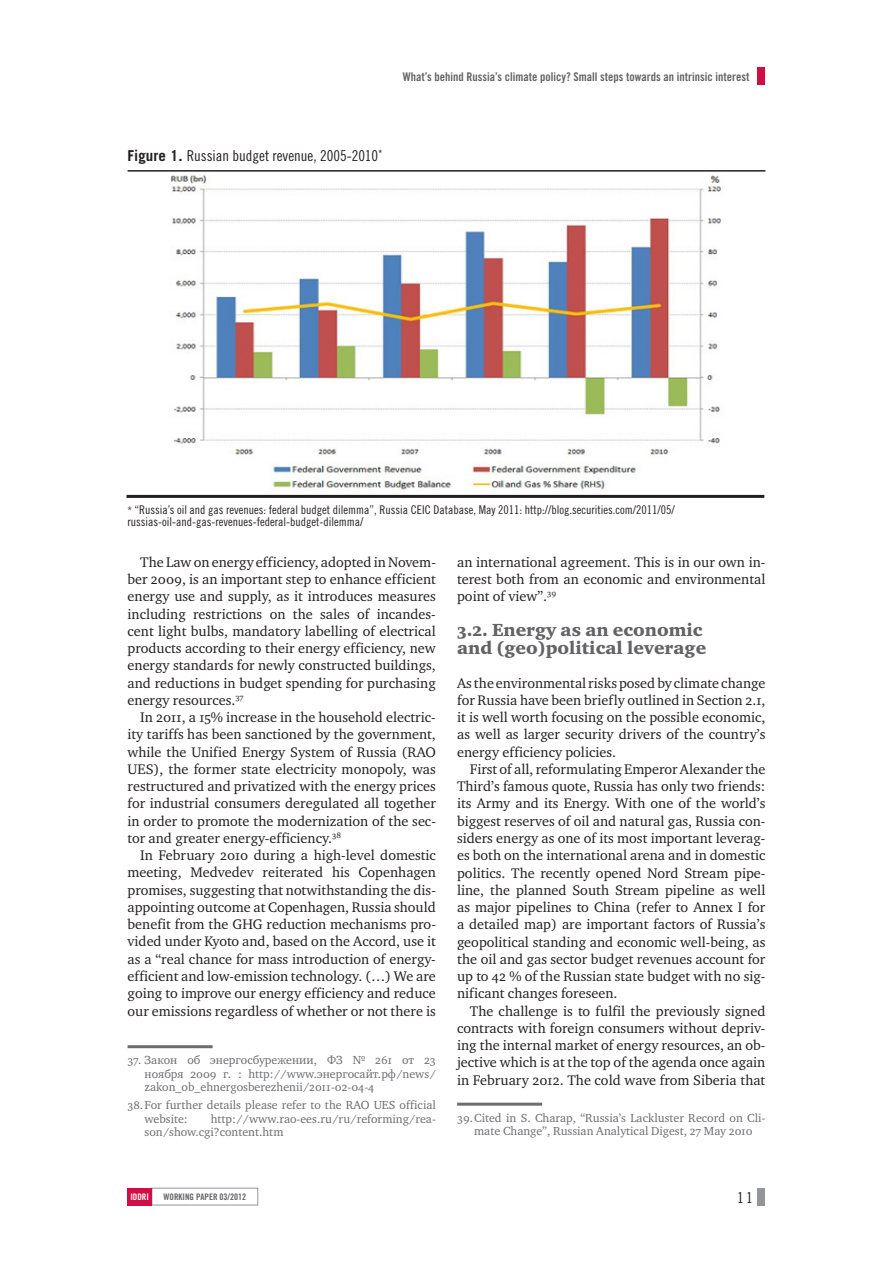
<style>
.page{position:relative;width:893px;height:1263px;background:#fff}
.page>*{position:absolute;margin:0;border:0;box-sizing:border-box;transform-origin:0 0}
.t1{font:18px/18px "Charter ITC Black";color:#636366}
.t2{font:15px "Trade Gothic Cond Eighteen";color:#231f20}
.t3{font:14.25px/17.2px "Charter ITC";color:#231f20;text-align:justify}
.t4{font:12px/13.5px "Charter ITC";color:#6c6d70}
.t5{font:12px/12px "Trade Gothic Cond Eighteen";color:#231f20}
.t6{font:12px "Trade Gothic Bold Cond Twenty";color:#636366}
.t7{font:9px "Trade Gothic Bold Cond Twenty";color:#636366}
.t8{font:9px "Trade Gothic Bold Cond Twenty";color:#fff}
.s1{font-family:"Trade Gothic";font-weight:700}
.s2{font-size:10.5px}
</style>
<div class="page">
<div style="left:757px;top:68px;width:8px;height:17px;background:#d20d44"></div>
<div style="left:152px;top:1188px;width:106px;height:17px;border:1px solid #939598"></div>
<div style="left:128px;top:1188px;width:24px;height:17px;background:#d20d44"></div>
<div style="left:757px;top:1188px;width:8px;height:17px;background:#939598"></div>
<hr style="left:128px;top:1045px;width:85px;height:3px;background:#6c6d70">
<hr style="left:457px;top:1103px;width:85px;height:3px;background:#6c6d70">
<img style="left:170px;top:174px;width:551px;height:316px">
<hr style="left:128px;top:170px;width:637px;height:2px;background:#231f20">
<hr style="left:126px;top:495px;width:638px;height:3px;background:#231f20">
<p class="t6" style="left:403px;top:69px;width:348px">What’s behind Russia’s climate policy? Small steps towards an intrinsic interest</p>
<p class="t2" style="left:128px;top:146px;width:257px"><span class="s1">Figure 1.</span> Russian budget revenue, 2005-2010<sup>*</sup></p>
<p class="t5" style="left:128px;top:503px;width:549px"><span class="s2">*</span> “Russia’s oil and gas revenues: federal budget dilemma”, Russia CEIC Database, May 2011: http://blog.securities.com/2011/05/ russias-oil-and-gas-revenues-federal-budget-dilemma/</p>
<p class="t3" style="left:128px;top:553px;width:310px;text-indent:13px">The Law on energy efficiency, adopted in Novem&shy;ber 2009, is an important step to enhance efficient energy use and supply, as it introduces measures including restrictions on the sales of incandes&shy;cent light bulbs, mandatory labelling of electrical products according to their energy efficiency, new energy standards for newly constructed buildings, and reductions in budget spending for purchasing energy resources.<sup>37</sup></p>
<p class="t3" style="left:128px;top:709px;width:310px;text-indent:13px">In 2011, a 15% increase in the household electric&shy;ity tariffs has been sanctioned by the government, while the Unified Energy System of Russia (RAO UES), the former state electricity monopoly, was restructured and privatized with the energy prices for industrial consumers deregulated all together in order to promote the modernization of the sec&shy;tor and greater energy-efficiency.<sup>38</sup></p>
<p class="t3" style="left:128px;top:847px;width:310px;text-indent:13px">In February 2010 during a high-level domestic meeting, Medvedev reiterated his Copenhagen promises, suggesting that notwithstanding the dis&shy;appointing outcome at Copenhagen, Russia should benefit from the GHG reduction mechanisms pro&shy;vided under Kyoto and, based on the Accord, use it as a “real chance for mass introduction of energy&shy;efficient and low-emission technology. (…) We are going to improve our energy efficiency and reduce our emissions regardless of whether or not there is</p>
<p class="t4" style="left:145px;top:1053px;width:293px;text-align:justify;text-indent:-17px">37. Закон об энергосбурежении, ФЗ № 261 от 23 ноября 2009 г. : http://www.энергосайт.рф/news/ zakon_ob_ehnergosberezhenii/2011-02-04-4</p>
<p class="t4" style="left:145px;top:1098px;width:293px;text-indent:-17px">38.For further details please refer to the RAO UES official website:</p>
<p class="t4" style="left:145px;top:1112px;width:293px;text-indent:66px">http://www.rao-ees.ru/ru/reforming/rea&shy;son/show.cgi?content.htm</p>
<p class="t3" style="left:457px;top:553px;width:310px">an international agreement. This is in our own in&shy;terest both from an economic and environmental point of view”.<sup>39</sup></p>
<p class="t1" style="left:457px;top:621px;width:251px">3.2. Energy as an economic and (geo)political leverage</p>
<p class="t3" style="left:457px;top:674px;width:310px">As the environmental risks posed by climate change for Russia have been briefly outlined in Section 2.1, it is well worth focusing on the possible economic, as well as larger security drivers of the country’s energy efficiency policies.</p>
<p class="t3" style="left:457px;top:760px;width:310px;text-indent:13px">First of all, reformulating Emperor Alexander the Third’s famous quote, Russia has only two friends: its Army and its Energy. With one of the world’s biggest reserves of oil and natural gas, Russia con&shy;siders energy as one of its most important leverag&shy;es both on the international arena and in domestic politics. The recently opened Nord Stream pipe&shy;line, the planned South Stream pipeline as well as major pipelines to China (refer to Annex I for a detailed map) are important factors of Russia’s geopolitical standing and economic well-being, as the oil and gas sector budget revenues account for up to 42 % of the Russian state budget with no sig&shy;nificant changes foreseen.</p>
<p class="t3" style="left:457px;top:1002px;width:310px;text-indent:13px">The challenge is to fulfil the previously signed contracts with foreign consumers without depriv&shy;ing the internal market of energy resources, an ob&shy;jective which is at the top of the agenda once again in February 2012. The cold wave from Siberia that</p>
<p class="t4" style="left:457px;top:1111px;width:310px;text-align:center">39.Cited in S. Charap, “Russia’s Lackluster Record on Cli&shy;mate Change”, Russian Analytical Digest, 27 May 2010</p>
<p class="t8" style="left:130px;top:1191px;width:19px">Iddri</p>
<p class="t7" style="left:164px;top:1191px;width:84px">working paper 03/2012</p>
<p class="t2" style="left:737px;top:1188px;width:17px">11</p>
</div>
